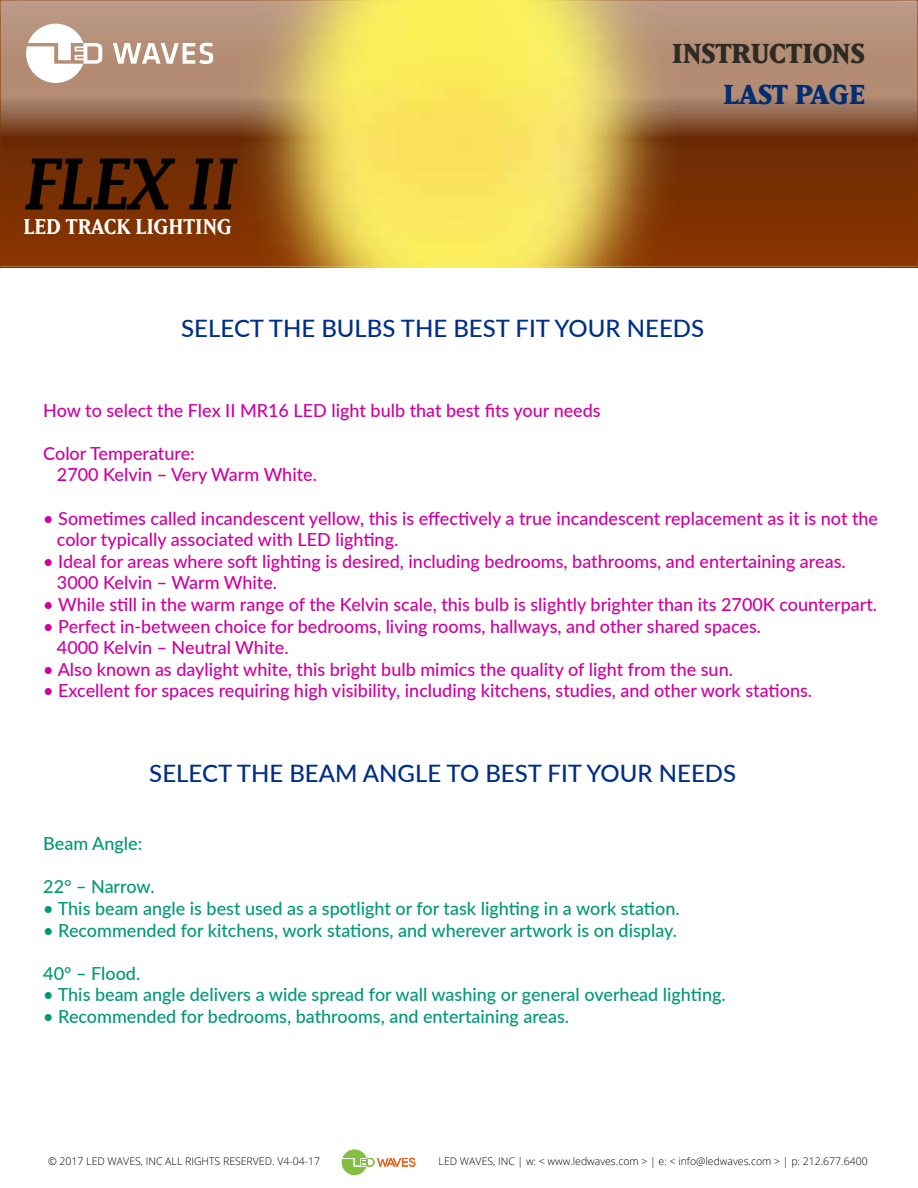
<style>
.page{position:relative;width:918px;height:1188px;background:#fff}
.page>*{position:absolute;margin:0;border:0;box-sizing:border-box;transform-origin:0 0}
.t1{font:italic 700 72px "Matrix IIOT";color:#000}
.t2{font:800 27px "Matrix IIOT";color:#2e2a25}
.t3{font:800 27px "Matrix IIOT";letter-spacing:-.01em;color:#002d73}
.t4{font:500 24px "Lato";color:#002f87}
.t5{font:700 21px "Matrix IIOT";color:#fff}
.t6{font:500 18px/21.6px "Lato";color:#d0009e}
.t7{font:500 18px "Lato";color:#009877}
.t8{font:300 10.5px "Open Sans";color:#000}
</style>
<div class="page">
<svg style="left:0;top:0;width:918px;height:267px;background:#915733"></svg>
<img style="left:242px;top:0;width:434px;height:267px">
<svg style="left:342px;top:1150px;width:73px;height:25px"></svg>
<svg style="left:113px;top:43px;width:100px;height:21px"></svg>
<svg style="left:26px;top:24px;width:76px;height:59px"></svg>
<h2 class="t2" style="left:672px;top:37px;width:194px">INSTRUCTIONS</h2>
<h1 class="t1" style="left:24px;top:140px;width:214px">FLEX II</h1>
<p class="t5" style="left:24px;top:213px;width:210px">LED TRACK LIGHTING</p>
<h2 class="t3" style="left:723px;top:78px;width:143px">LAST PAGE</h2>
<h3 class="t4" style="left:181px;top:311px;width:524px">SELECT THE BULBS THE BEST FIT YOUR NEEDS</h3>
<p class="t6" style="left:43px;top:398px;width:559px">How to select the Flex II MR16 LED light bulb that best fits your needs</p>
<p class="t6" style="left:57px;top:442px;width:262px;text-indent:-14px">Color Temperature:<br>2700 Kelvin – Very Warm White.</p>
<p class="t6" style="left:57px;top:506px;width:823px;text-indent:-14px">• Sometimes called incandescent yellow, this is effectively a true incandescent replacement as it is not the color typically associated with LED lighting.</p>
<p class="t6" style="left:57px;top:550px;width:790px;text-indent:-14px">• Ideal for areas where soft lighting is desired, including bedrooms, bathrooms, and entertaining areas.<br>3000 Kelvin – Warm White.</p>
<p class="t6" style="left:43px;top:593px;width:835px">• While still in the warm range of the Kelvin scale, this bulb is slightly brighter than its 2700K counterpart.</p>
<p class="t6" style="left:57px;top:614px;width:706px;text-indent:-14px">• Perfect in-between choice for bedrooms, living rooms, hallways, and other shared spaces.<br>4000 Kelvin – Neutral White.</p>
<p class="t6" style="left:43px;top:658px;width:691px">• Also known as daylight white, this bright bulb mimics the quality of light from the sun.</p>
<p class="t6" style="left:43px;top:679px;width:770px">• Excellent for spaces requiring high visibility, including kitchens, studies, and other work stations.</p>
<h3 class="t4" style="left:149px;top:756px;width:588px">SELECT THE BEAM ANGLE TO BEST FIT YOUR NEEDS</h3>
<p class="t7" style="left:43px;top:831px;width:100px">Beam Angle:</p>
<p class="t7" style="left:43px;top:874px;width:113px">22° – Narrow.</p>
<p class="t7" style="left:43px;top:895px;width:638px">• This beam angle is best used as a spotlight or for task lighting in a work station.</p>
<p class="t7" style="left:43px;top:917px;width:635px">• Recommended for kitchens, work stations, and wherever artwork is on display.</p>
<p class="t7" style="left:43px;top:960px;width:99px">40° – Flood.</p>
<p class="t7" style="left:43px;top:982px;width:684px">• This beam angle delivers a wide spread for wall washing or general overhead lighting.</p>
<p class="t7" style="left:43px;top:1003px;width:527px">• Recommended for bedrooms, bathrooms, and entertaining areas.</p>
<p class="t8" style="left:48px;top:1154px;width:274px">© 2017 LED WAVES, INC ALL RIGHTS RESERVED. V4-04-17</p>
<p class="t8" style="left:439px;top:1154px;width:431px">LED WAVES, INC | w: &lt; www.ledwaves.com &gt; | e: &lt; info@ledwaves.com &gt; | p: 212.677.6400</p>
</div>
